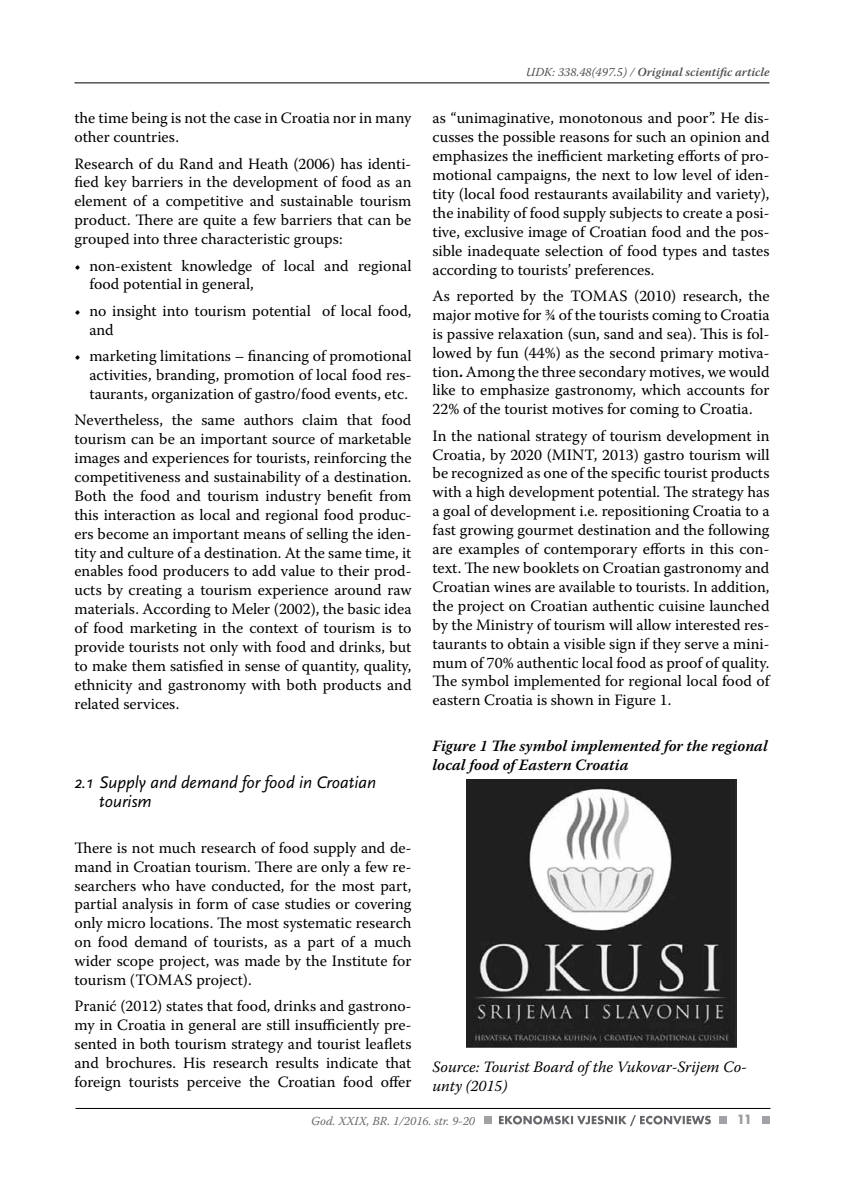
<style>
.page{position:relative;width:844px;height:1191px;background:#fff}
.page>*{position:absolute;margin:0;border:0;box-sizing:border-box;transform-origin:0 0}
.t1{font:italic 17.5px/19.2px "Scala Sans Pro";color:#000}
.t2{font:15.75px/18.9px "Warnock Pro";color:#000;text-align:justify}
.t3{font:italic 600 15.75px/18.9px "Warnock Pro";color:#000}
.t4{font:italic 15.75px/18.9px "Warnock Pro";color:#000}
.t5{font:700 14px "Futura TOT";color:#9c9ca0}
.t6{font:italic 600 12.25px "Warnock Pro";color:#504f53}
.t7{font:italic 12.25px "Warnock Pro";color:#68676c}
.s1{font-weight:400}
.s2{font-weight:700}
</style>
<div class="page">
<hr style="left:74px;top:83px;width:695px;height:1px;background:#000">
<hr style="left:75px;top:1108px;width:695px;height:1px;background:#000">
<div style="left:483px;top:1115px;width:8px;height:8px;background:#a3a3a7"></div>
<div style="left:718px;top:1115px;width:8px;height:8px;background:#a3a3a7"></div>
<div style="left:761px;top:1115px;width:8px;height:8px;background:#a3a3a7"></div>
<svg style="left:499px;top:1115px;width:211px;height:11px"></svg>
<img style="left:466px;top:779px;width:270px;height:268px">
<p class="t2" style="left:74px;top:108px;width:338px">the time being is not the case in Croatia nor in many other countries.</p>
<p class="t2" style="left:74px;top:154px;width:338px">Research of du Rand and Heath (2006) has identi&shy;fied key barriers in the development of food as an element of a competitive and sustainable tourism product. There are quite a few barriers that can be grouped into three characteristic groups:</p>
<p class="t2" style="left:89px;top:256px;width:323px;text-indent:-15px">• non-existent knowledge of local and regional food potential in general,</p>
<p class="t2" style="left:89px;top:301px;width:323px;text-indent:-15px">• no insight into tourism potential of local food, and</p>
<p class="t2" style="left:89px;top:346px;width:323px;text-indent:-15px">• marketing limitations – financing of promotional activities, branding, promotion of local food res&shy;taurants, organization of gastro/food events, etc.</p>
<p class="t2" style="left:74px;top:410px;width:338px">Nevertheless, the same authors claim that food tourism can be an important source of marketable images and experiences for tourists, reinforcing the competitiveness and sustainability of a destination.<br>Both the food and tourism industry benefit from this interaction as local and regional food produc&shy;ers become an important means of selling the iden&shy;tity and culture of a destination. At the same time, it enables food producers to add value to their prod&shy;ucts by creating a tourism experience around raw materials. According to Meler (2002), the basic idea of food marketing in the context of tourism is to provide tourists not only with food and drinks, but to make them satisfied in sense of quantity, quality, ethnicity and gastronomy with both products and related services.</p>
<p class="t1" style="left:99px;top:772px;width:278px;text-indent:-25px">2.1 Supply and demand for food in Croatian tourism</p>
<p class="t2" style="left:74px;top:838px;width:338px">There is not much research of food supply and de&shy;mand in Croatian tourism. There are only a few re&shy;searchers who have conducted, for the most part, partial analysis in form of case studies or covering only micro locations. The most systematic research on food demand of tourists, as a part of a much wider scope project, was made by the Institute for tourism (TOMAS project).</p>
<p class="t2" style="left:74px;top:996px;width:338px">Pranić (2012) states that food, drinks and gastrono&shy;my in Croatia in general are still insufficiently pre&shy;sented in both tourism strategy and tourist leaflets and brochures. His research results indicate that foreign tourists perceive the Croatian food offer</p>
<p class="t6" style="left:526px;top:65px;width:245px"><span class="s1">UDK: 338.48(497.5) /</span> Original scientific article</p>
<p class="t2" style="left:432px;top:108px;width:338px">as “unimaginative, monotonous and poor”. He dis&shy;cusses the possible reasons for such an opinion and emphasizes the inefficient marketing efforts of pro&shy;motional campaigns, the next to low level of iden&shy;tity (local food restaurants availability and variety), the inability of food supply subjects to create a posi&shy;tive, exclusive image of Croatian food and the pos&shy;sible inadequate selection of food types and tastes according to tourists’ preferences.</p>
<p class="t2" style="left:432px;top:286px;width:338px">As reported by the TOMAS (2010) research, the major motive for ¾ of the tourists coming to Croatia is passive relaxation (sun, sand and sea). This is fol&shy;lowed by fun (44%) as the second primary motiva&shy;tion<span class="s2">.</span> Among the three secondary motives, we would like to emphasize gastronomy, which accounts for 22% of the tourist motives for coming to Croatia.</p>
<p class="t2" style="left:432px;top:426px;width:338px">In the national strategy of tourism development in Croatia, by 2020 (MINT, 2013) gastro tourism will be recognized as one of the specific tourist products with a high development potential. The strategy has a goal of development i.e. repositioning Croatia to a fast growing gourmet destination and the following are examples of contemporary efforts in this con&shy;text. The new booklets on Croatian gastronomy and Croatian wines are available to tourists. In addition, the project on Croatian authentic cuisine launched by the Ministry of tourism will allow interested res&shy;taurants to obtain a visible sign if they serve a mini&shy;mum of 70% authentic local food as proof of quality.<br>The symbol implemented for regional local food of eastern Croatia is shown in Figure 1.</p>
<p class="t3" style="left:432px;top:735px;width:337px">Figure 1 The symbol implemented for the regional local food of Eastern Croatia</p>
<p class="t4" style="left:432px;top:1057px;width:316px">Source: Tourist Board of the Vukovar-Srijem Co&shy;unty (2015)</p>
<p class="t7" style="left:311px;top:1113px;width:165px">God. XXIX, BR. 1/2016. str. 9-20</p>
<p class="t5" style="left:736px;top:1111px;width:17px">11</p>
</div>
